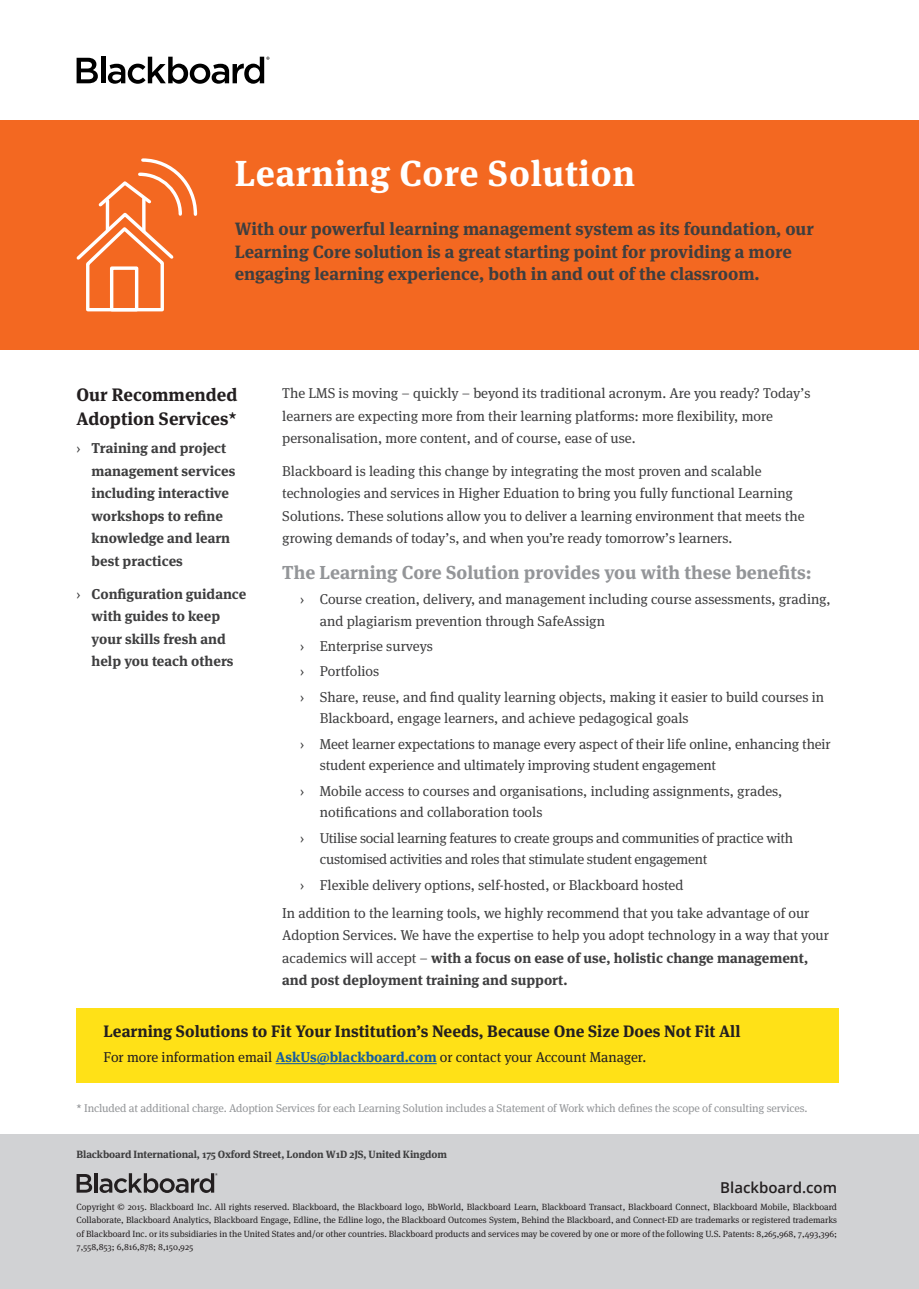
<style>
.page{position:relative;width:919px;height:1289px;background:#fff}
.page>*{position:absolute;margin:0;border:0;box-sizing:border-box;transform-origin:0 0}
.Cover_Header{font:700 36.15px "Meta Serif OT";letter-spacing:.02em;color:#fff}
.t1{font:700 18.75px "Meta Serif OT";color:#939598}
.t2{font:700 18px/24px "Meta Serif OT";color:#231f20}
.Intro_Paragraph{font:700 17.85px/22.8px "Meta Serif OT";color:#3e3e3f}
.Body_copy{font:700 16.5px "Meta Serif OT";color:#231f20}
.t3{font:600 15px "Open Sans";color:#231f20}
.Body_copy-2{font:14.4px "Meta Serif OT";color:#3e3e3f}
.Body_copy-3{font:14.25px/22.5px "Meta Serif OT";color:#3e3e3f}
.t4{font:700 14.25px/22.5px "Meta Serif OT";color:#3e3e3f}
.Body_copy-4{font:14.25px/21.8px "Meta Serif OT";letter-spacing:-.02em;color:#3e3e3f}
.Body_copy-5{font:14.25px "Meta Serif OT";color:#231f20}
.body{font:11.25px "Meta Serif OT";letter-spacing:-.01em;color:#939598}
.Intro_Paragraph-2{font:700 10.5px "Meta Serif OT";letter-spacing:-.01em;color:#3e3e3f}
.Legal__back_cover{font:9px/13.5px "Meta Serif OT";color:#231f20;text-align:justify}
.s1{font-weight:400}
.s2{font-size:14.25px}
.s3{font-weight:700}
.s4{font-weight:700;color:#175d9e}
</style>
<div class="page">
<svg style="left:77px;top:58px;width:21px;height:25px"></svg>
<hr style="left:101px;top:57px;width:4px;height:26px;background:#000">
<svg style="left:108px;top:57px;width:161px;height:27px"></svg>
<div style="left:0;top:120px;width:918px;height:230px;background:#f36821"></div>
<svg style="left:76px;top:158px;width:122px;height:154px"></svg>
<div style="left:0;top:1134px;width:918px;height:154px;background:#d1d2d4"></div>
<svg style="left:77px;top:1174px;width:15px;height:18px"></svg>
<hr style="left:94px;top:1173px;width:4px;height:19px;background:#231f20">
<svg style="left:99px;top:1173px;width:118px;height:19px"></svg>
<div style="left:77px;top:1008px;width:761px;height:74px;background:#ffe117"></div>
<hr style="left:276px;top:1063px;width:160px;height:1px;background:#175d9e">
<p class="Cover_Header" style="left:235px;top:150px;width:401px">Learning Core Solution</p>
<p class="Intro_Paragraph" style="left:235px;top:217px;width:580px">With our powerful learning management system as its foundation, our<br>Learning Core solution is a great starting point for providing a more engaging learning experience, both in and out of the classroom.</p>
<p class="t2" style="left:77px;top:383px;width:162px">Our Recommended<br>Adoption Services*</p>
<p class="t4" style="left:92px;top:437px;width:145px;text-indent:-15px"><span class="s1">›</span> Training and project management services including interactive workshops to refine knowledge and learn best practices</p>
<p class="t4" style="left:92px;top:582px;width:156px;text-indent:-15px"><span class="s1">›</span> Configuration guidance with guides to keep your skills fresh and help you teach others</p>
<p class="Body_copy-3" style="left:282px;top:382px;width:529px">The LMS is moving – quickly – beyond its traditional acronym. Are you ready? Today’s learners are expecting more from their learning platforms: more flexibility, more personalisation, more content, and of course, ease of use.</p>
<p class="Body_copy-3" style="left:282px;top:459px;width:524px">Blackboard is leading this change by integrating the most proven and scalable technologies and services in Higher Eduation to bring you fully functional Learning Solutions. These solutions allow you to deliver a learning environment that meets the growing demands of today’s, and when you’re ready tomorrow’s learners.</p>
<p class="t1" style="left:282px;top:560px;width:531px">The Learning Core Solution provides you with these benefits:</p>
<p class="Body_copy-3" style="left:320px;top:588px;width:512px;line-height:21.8px;text-indent:-20px">› Course creation, delivery, and management including course assessments, grading, and plagiarism prevention through SafeAssign</p>
<p class="Body_copy-3" style="left:300px;top:634px;width:134px">› Enterprise surveys</p>
<p class="Body_copy-3" style="left:300px;top:660px;width:81px">› Portfolios</p>
<p class="Body_copy-3" style="left:320px;top:685px;width:506px;line-height:21.8px;text-indent:-20px">› Share, reuse, and find quality learning objects, making it easier to build courses in<br>Blackboard, engage learners, and achieve pedagogical goals</p>
<p class="Body_copy-3" style="left:320px;top:732px;width:512px;line-height:21.8px;text-indent:-20px">› Meet learner expectations to manage every aspect of their life online, enhancing their student experience and ultimately improving student engagement</p>
<p class="Body_copy-3" style="left:320px;top:779px;width:464px;line-height:21.8px;text-indent:-20px">› Mobile access to courses and organisations, including assignments, grades, notifications and collaboration tools</p>
<p class="Body_copy-4" style="left:320px;top:826px;width:475px;text-indent:-20px">› Utilise social learning features to create groups and communities of practice with customised activities and roles that stimulate student engagement</p>
<p class="Body_copy-3" style="left:300px;top:873px;width:385px">› Flexible delivery options, self-hosted, or Blackboard hosted</p>
<p class="Body_copy-2" style="left:282px;top:903px;width:528px">In addition to the learning tools, we highly recommend that you tak<span class="s2">e advantage of our</span></p>
<p class="Body_copy-3" style="left:282px;top:924px;width:548px">Adoption Services. We have the expertise to help you adopt technology in a way that your academics will accept – <span class="s3">with a focus on ease of use, holistic change management, and post deployment training and support.</span></p>
<p class="Body_copy" style="left:104px;top:1020px;width:638px">Learning Solutions to Fit Your Institution’s Needs, Because One Size Does Not Fit All</p>
<p class="Body_copy-5" style="left:104px;top:1048px;width:544px">For more information email <span class="s4">AskUs@blackboard.com</span> or contact your Account Manager.</p>
<p class="body" style="left:77px;top:1100px;width:732px">* Included at additional charge. Adoption Services for each Learning Solution includes a Statement of Work which defines the scope of consulting services.</p>
<p class="Intro_Paragraph-2" style="left:77px;top:1147px;width:372px">Blackboard International, 175 Oxford Street, London W1D 2JS, United Kingdom</p>
<p class="t3" style="left:720px;top:1177px;width:118px">Blackboard.com</p>
<p class="Legal__back_cover" style="left:77px;top:1199px;width:762px">Copyright © 2015. Blackboard Inc. All rights reserved. Blackboard, the Blackboard logo, BbWorld, Blackboard Learn, Blackboard Transact, Blackboard Connect, Blackboard Mobile, Blackboard Collaborate, Blackboard Analytics, Blackboard Engage, Edline, the Edline logo, the Blackboard Outcomes System, Behind the Blackboard, and Connect-ED are trademarks or registered trademarks of Blackboard Inc. or its subsidiaries in the United States and/or other countries. Blackboard products and services may be covered by one or more of the following U.S. Patents: 8,265,968, 7,493,396; 7,558,853; 6,816,878; 8,150,925</p>
</div>
